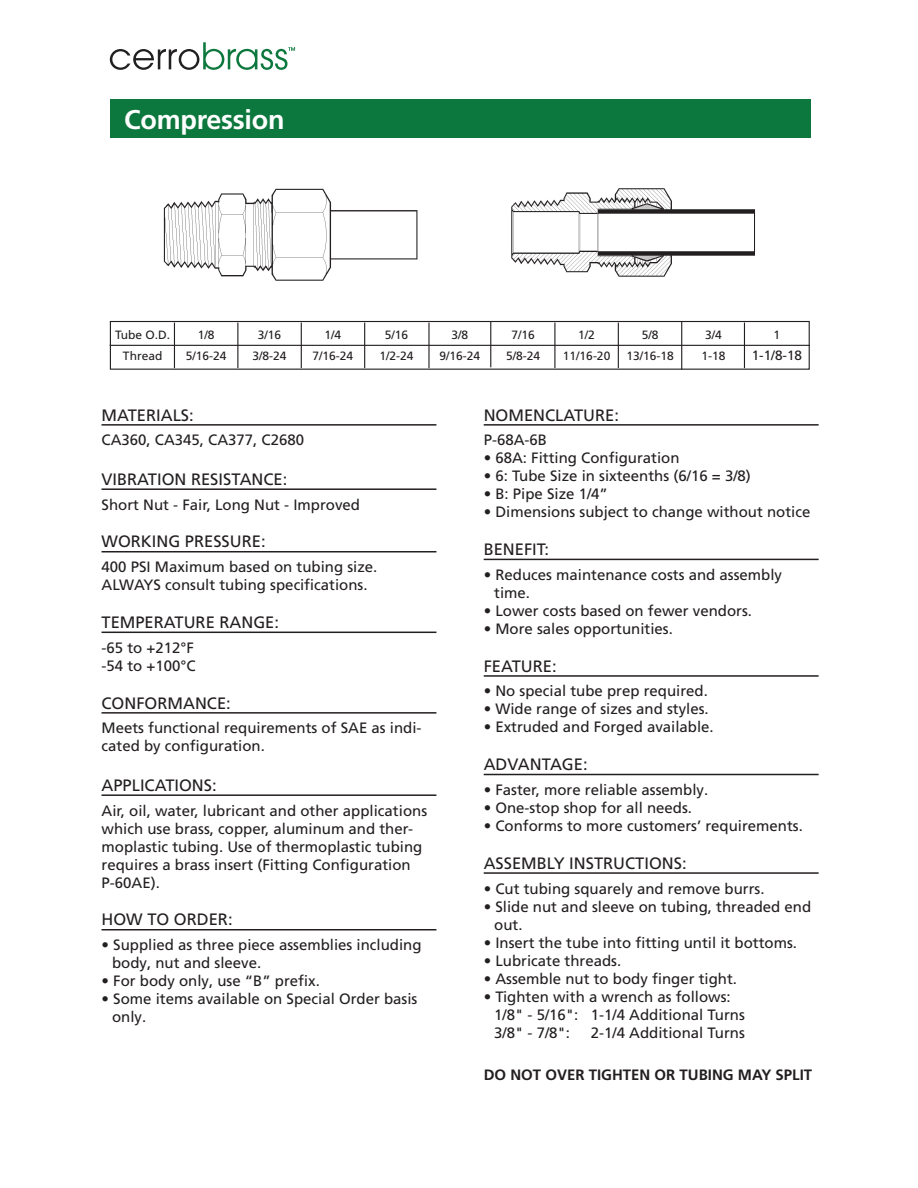
<style>
.page{position:relative;width:918px;height:1188px;background:#fff}
.page>*{position:absolute;margin:0;border:0;box-sizing:border-box;transform-origin:0 0}
.Section_Header{font:700 27px "Frutiger LT Pro";letter-spacing:-.01em;color:#fff}
.t1{font:16.5px "Frutiger LT Pro";color:#231f20}
.t2{font:15px/18px "Frutiger LT Pro";color:#231f20}
.t3{font:700 15px "Frutiger LT Pro";color:#231f20}
.t4{font:13.5px "Frutiger LT Pro";color:#231f20}
.t5{font:12px "Frutiger LT Pro";color:#231f20}
</style>
<div class="page">
<svg style="left:110px;top:42px;width:185px;height:28px"></svg>
<div style="left:110px;top:321px;width:700px;height:49px;border:1px solid #231f20"></div>
<hr style="left:110px;top:345px;width:700px;height:1px;background:#231f20">
<hr style="left:174px;top:323px;width:1px;height:45px;background:#231f20">
<hr style="left:301px;top:323px;width:1px;height:45px;background:#231f20">
<hr style="left:237px;top:323px;width:1px;height:45px;background:#231f20">
<hr style="left:554px;top:323px;width:1px;height:45px;background:#231f20">
<hr style="left:364px;top:323px;width:1px;height:45px;background:#231f20">
<hr style="left:102px;top:424px;width:334px;height:2px;background:#231f20">
<hr style="left:102px;top:488px;width:334px;height:2px;background:#231f20">
<hr style="left:102px;top:551px;width:334px;height:2px;background:#231f20">
<hr style="left:102px;top:632px;width:334px;height:1px;background:#231f20">
<hr style="left:102px;top:712px;width:334px;height:2px;background:#231f20">
<hr style="left:102px;top:794px;width:334px;height:2px;background:#231f20">
<hr style="left:102px;top:929px;width:334px;height:2px;background:#231f20">
<hr style="left:484px;top:424px;width:335px;height:2px;background:#231f20">
<hr style="left:484px;top:559px;width:335px;height:1px;background:#231f20">
<hr style="left:484px;top:675px;width:335px;height:2px;background:#231f20">
<hr style="left:484px;top:774px;width:335px;height:1px;background:#231f20">
<hr style="left:484px;top:872px;width:335px;height:2px;background:#231f20">
<img style="left:163px;top:188px;width:255px;height:93px">
<img style="left:511px;top:188px;width:244px;height:89px">
<hr style="left:428px;top:323px;width:2px;height:45px;background:#231f20">
<hr style="left:618px;top:323px;width:1px;height:45px;background:#231f20">
<hr style="left:681px;top:322px;width:1px;height:48px;background:#231f20">
<hr style="left:744px;top:323px;width:1px;height:45px;background:#231f20">
<hr style="left:490px;top:322px;width:1px;height:45px;background:#231f20">
<div style="left:110px;top:99px;width:700px;height:39px;background:#0d783d"></div>
<p class="Section_Header" style="left:124px;top:103px;width:162px">Compression</p>
<p class="t5" style="left:115px;top:328px;width:57px">Tube O.D.</p>
<p class="t5" style="left:123px;top:349px;width:41px">Thread</p>
<p class="t5" style="left:198px;top:328px;width:18px">1/8</p>
<p class="t5" style="left:186px;top:349px;width:42px">5/16-24</p>
<p class="t5" style="left:258px;top:328px;width:25px">3/16</p>
<p class="t5" style="left:253px;top:349px;width:36px">3/8-24</p>
<p class="t5" style="left:325px;top:328px;width:18px">1/4</p>
<p class="t5" style="left:313px;top:349px;width:42px">7/16-24</p>
<p class="t5" style="left:385px;top:328px;width:25px">5/16</p>
<p class="t5" style="left:379px;top:349px;width:36px">1/2-24</p>
<p class="t5" style="left:451px;top:328px;width:18px">3/8</p>
<p class="t5" style="left:439px;top:349px;width:42px">9/16-24</p>
<p class="t5" style="left:512px;top:328px;width:25px">7/16</p>
<p class="t5" style="left:506px;top:349px;width:36px">5/8-24</p>
<p class="t5" style="left:578px;top:328px;width:18px">1/2</p>
<p class="t5" style="left:563px;top:349px;width:49px">11/16-20</p>
<p class="t5" style="left:642px;top:328px;width:18px">5/8</p>
<p class="t5" style="left:626px;top:349px;width:49px">13/16-18</p>
<p class="t5" style="left:705px;top:328px;width:18px">3/4</p>
<p class="t5" style="left:702px;top:349px;width:26px">1-18</p>
<p class="t5" style="left:774px;top:328px;width:8px">1</p>
<p class="t4" style="left:752px;top:348px;width:52px">1-1/8-18</p>
<p class="t1" style="left:102px;top:405px;width:94px">MATERIALS:</p>
<p class="t2" style="left:102px;top:431px;width:204px">CA360, CA345, CA377, C2680</p>
<p class="t1" style="left:102px;top:470px;width:187px">VIBRATION RESISTANCE:</p>
<p class="t2" style="left:102px;top:496px;width:260px">Short Nut - Fair, Long Nut - Improved</p>
<p class="t1" style="left:102px;top:532px;width:166px">WORKING PRESSURE:</p>
<p class="t2" style="left:102px;top:558px;width:277px">400 PSI Maximum based on tubing size.<br>ALWAYS consult tubing specifications.</p>
<p class="t1" style="left:102px;top:613px;width:179px">TEMPERATURE RANGE:</p>
<p class="t2" style="left:102px;top:639px;width:94px">-65 to +212°F</p>
<p class="t2" style="left:102px;top:657px;width:96px">-54 to +100°C</p>
<p class="t1" style="left:102px;top:693px;width:131px">CONFORMANCE:</p>
<p class="t2" style="left:102px;top:719px;width:322px">Meets functional requirements of SAE as indi&shy;cated by configuration.</p>
<p class="t1" style="left:102px;top:776px;width:117px">APPLICATIONS:</p>
<p class="t2" style="left:102px;top:802px;width:327px">Air, oil, water, lubricant and other applications which use brass, copper, aluminum and ther&shy;moplastic tubing. Use of thermoplastic tubing requires a brass insert (Fitting Configuration P-60AE).</p>
<p class="t1" style="left:102px;top:910px;width:133px">HOW TO ORDER:</p>
<p class="t2" style="left:112px;top:936px;width:311px;text-indent:-10px">• Supplied as three piece assemblies including body, nut and sleeve.</p>
<p class="t2" style="left:102px;top:972px;width:220px">• For body only, use “B” prefix.</p>
<p class="t2" style="left:112px;top:990px;width:307px;text-indent:-10px">• Some items available on Special Order basis only.</p>
<p class="t1" style="left:484px;top:405px;width:137px">NOMENCLATURE:</p>
<p class="t2" style="left:484px;top:431px;width:65px">P-68A-6B</p>
<p class="t2" style="left:484px;top:449px;width:197px">• 68A: Fitting Configuration</p>
<p class="t2" style="left:484px;top:467px;width:269px">• 6: Tube Size in sixteenths (6/16 = 3/8)</p>
<p class="t2" style="left:484px;top:485px;width:126px">• B: Pipe Size 1/4”</p>
<p class="t2" style="left:484px;top:503px;width:328px">• Dimensions subject to change without notice</p>
<p class="t1" style="left:484px;top:540px;width:67px">BENEFIT:</p>
<p class="t2" style="left:494px;top:566px;width:289px;text-indent:-10px">• Reduces maintenance costs and assembly time.</p>
<p class="t2" style="left:484px;top:602px;width:270px">• Lower costs based on fewer vendors.</p>
<p class="t2" style="left:484px;top:620px;width:191px">• More sales opportunities.</p>
<p class="t1" style="left:484px;top:656px;width:75px">FEATURE:</p>
<p class="t2" style="left:484px;top:682px;width:226px">• No special tube prep required.</p>
<p class="t2" style="left:484px;top:700px;width:227px">• Wide range of sizes and styles.</p>
<p class="t2" style="left:484px;top:718px;width:232px">• Extruded and Forged available.</p>
<p class="t1" style="left:484px;top:755px;width:105px">ADVANTAGE:</p>
<p class="t2" style="left:484px;top:781px;width:226px">• Faster, more reliable assembly.</p>
<p class="t2" style="left:484px;top:799px;width:210px">• One-stop shop for all needs.</p>
<p class="t2" style="left:484px;top:817px;width:321px">• Conforms to more customers’ requirements.</p>
<p class="t1" style="left:484px;top:853px;width:204px">ASSEMBLY INSTRUCTIONS:</p>
<p class="t2" style="left:484px;top:879px;width:282px">• Cut tubing squarely and remove burrs.</p>
<p class="t2" style="left:494px;top:897px;width:319px;text-indent:-10px">• Slide nut and sleeve on tubing, threaded end out.</p>
<p class="t2" style="left:484px;top:933px;width:315px">• Insert the tube into fitting until it bottoms.</p>
<p class="t2" style="left:484px;top:951px;width:139px">• Lubricate threads.</p>
<p class="t2" style="left:484px;top:969px;width:255px">• Assemble nut to body finger tight.</p>
<p class="t2" style="left:484px;top:987px;width:248px">• Tighten with a wrench as follows:</p>
<p class="t2" style="left:494px;top:1005px;width:252px">1/8" - 5/16": 1-1/4 Additional Turns</p>
<p class="t2" style="left:494px;top:1023px;width:77px">3/8" - 7/8":</p>
<p class="t2" style="left:591px;top:1023px;width:155px">2-1/4 Additional Turns</p>
<p class="t3" style="left:484px;top:1066px;width:330px">DO NOT OVER TIGHTEN OR TUBING MAY SPLIT</p>
</div>
